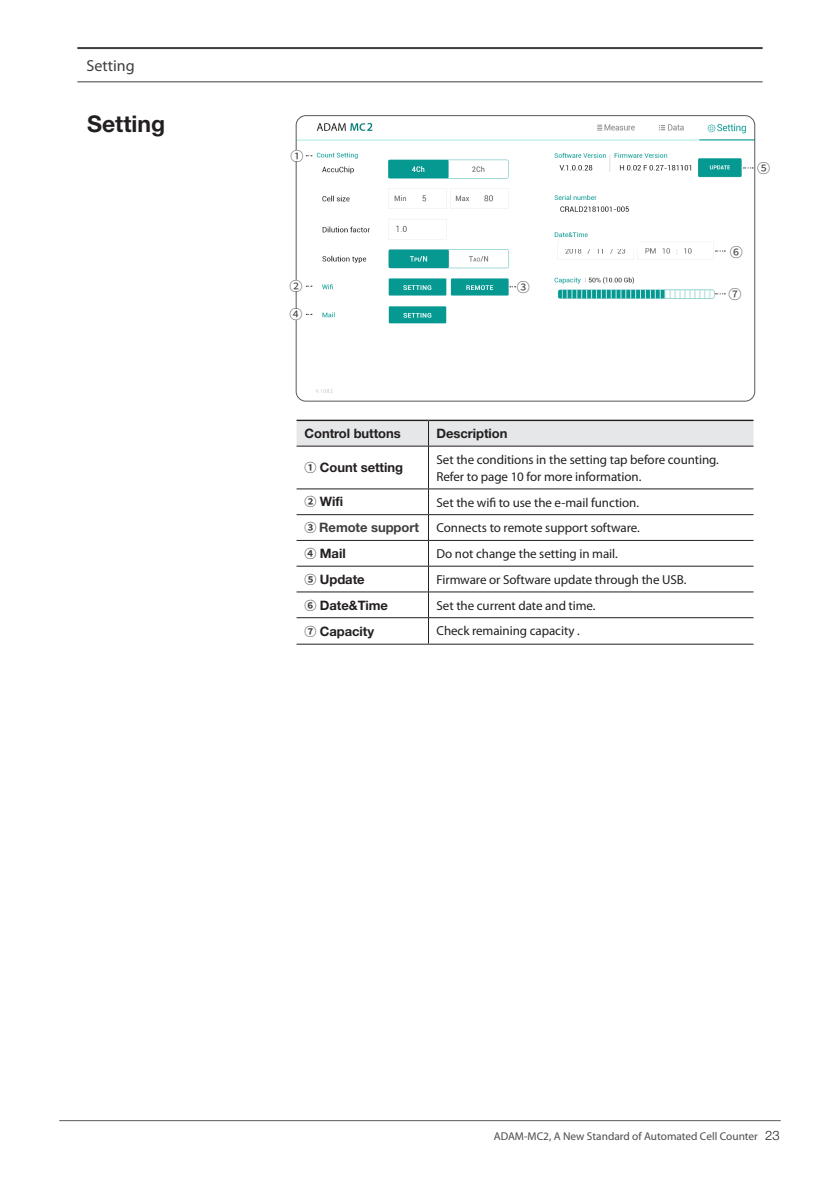
<style>
.page{position:relative;width:840px;height:1191px;background:#fff}
.page>*{position:absolute;margin:0;border:0;box-sizing:border-box;transform-origin:0 0}
.t1{font:700 23px "Helvetica Neue LT Pro";color:#231f20}
.t2{font:16px "Myriad Pro";color:#3e3e3f}
.t3{font:13px "Myriad Pro";letter-spacing:-.005em;color:#231f20}
.t4{font:700 13px "Helvetica Neue LT Pro";letter-spacing:-.005em;color:#231f20}
.t5{font:700 13px "Helvetica Neue LT Pro";letter-spacing:-.005em;color:#3e3e3f}
.Paragraph_Style_1{font:13px "Noto Sans CJ Kkr";color:#3e3e3f}
.t6{font:11.4px "Myriad Pro";color:#4b4c4d}
.s1{font-family:"Noto Sans CJ Kkr";font-size:12px;color:#3e3e3f}
.s2{font-family:"Noto Sans CJ Kkr";font-size:12px}
.s3{font-family:"Helvetica Neue LT Pro";font-weight:300;font-size:13px;color:#231f20}
</style>
<div class="page">
<hr style="left:59px;top:1120px;width:721px;height:1px;background:#57585a">
<hr style="left:77px;top:47px;width:685px;height:2px;background:#3e3e3f">
<hr style="left:77px;top:81px;width:685px;height:1px;background:#3e3e3f">
<img style="left:296px;top:116px;width:458px;height:285px">
<div style="left:296px;top:115px;width:458px;height:286px;border:1px solid #57585a;border-radius:10px"></div>
<div style="left:334px;top:386px;width:404px;height:13px;background:#fff"></div>
<hr style="left:296px;top:643px;width:132px;height:1px;background:#231f20">
<hr style="left:428px;top:643px;width:325px;height:1px;background:#231f20">
<hr style="left:296px;top:446px;width:132px;height:1px;background:#231f20">
<hr style="left:428px;top:446px;width:1px;height:42px;background:#231f20">
<hr style="left:296px;top:488px;width:132px;height:1px;background:#231f20">
<hr style="left:296px;top:514px;width:132px;height:1px;background:#231f20">
<hr style="left:296px;top:540px;width:132px;height:1px;background:#231f20">
<hr style="left:296px;top:566px;width:132px;height:1px;background:#231f20">
<hr style="left:296px;top:591px;width:132px;height:1px;background:#231f20">
<hr style="left:296px;top:617px;width:132px;height:1px;background:#231f20">
<svg style="left:428px;top:489px;width:1px;height:154px"></svg>
<hr style="left:428px;top:446px;width:325px;height:1px;background:#231f20">
<hr style="left:428px;top:488px;width:325px;height:1px;background:#231f20">
<hr style="left:428px;top:514px;width:325px;height:1px;background:#231f20">
<hr style="left:428px;top:540px;width:325px;height:1px;background:#231f20">
<hr style="left:428px;top:566px;width:325px;height:1px;background:#231f20">
<hr style="left:428px;top:591px;width:325px;height:1px;background:#231f20">
<hr style="left:428px;top:617px;width:325px;height:1px;background:#231f20">
<svg style="left:296px;top:421px;width:457px;height:25px"></svg>
<hr style="left:296px;top:420px;width:132px;height:1px;background:#231f20">
<hr style="left:428px;top:420px;width:325px;height:1px;background:#231f20">
<div style="left:561px;top:237px;width:77px;height:11px;background:#fff"></div>
<div style="left:290px;top:150px;width:13px;height:11px;background:#fff"></div>
<div style="left:289px;top:280px;width:13px;height:11px;background:#fff"></div>
<div style="left:729px;top:246px;width:13px;height:11px;background:#fff"></div>
<div style="left:516px;top:281px;width:13px;height:11px;background:#fff"></div>
<div style="left:289px;top:309px;width:13px;height:10px;background:#fff"></div>
<div style="left:728px;top:289px;width:13px;height:10px;background:#fff"></div>
<p class="t2" style="left:87px;top:57px;width:85px">Introduction</p>
<p class="t2" style="left:87px;top:57px;width:50px">Setting</p>
<p class="t1" style="left:87px;top:110px;width:79px">Setting</p>
<p class="Paragraph_Style_1" style="left:290px;top:148px;width:14px">①</p>
<p class="Paragraph_Style_1" style="left:289px;top:278px;width:14px">②</p>
<p class="Paragraph_Style_1" style="left:289px;top:307px;width:14px">④</p>
<p class="Paragraph_Style_1" style="left:516px;top:280px;width:14px">③</p>
<p class="Paragraph_Style_1" style="left:756px;top:161px;width:14px">⑤</p>
<p class="Paragraph_Style_1" style="left:729px;top:245px;width:14px">⑥</p>
<p class="Paragraph_Style_1" style="left:728px;top:287px;width:14px">⑦</p>
<p class="t4" style="left:304px;top:425px;width:98px">Control buttons</p>
<p class="t4" style="left:436px;top:425px;width:72px">Description</p>
<p class="t4" style="left:304px;top:459px;width:100px"><span class="s1">①</span> Count setting</p>
<p class="t3" style="left:436px;top:452px;width:284px">Set the conditions in the setting tap before counting.</p>
<p class="t3" style="left:436px;top:469px;width:206px">Refer to page 10 for more information.</p>
<p class="t4" style="left:304px;top:494px;width:40px"><span class="s1">②</span> Wifi</p>
<p class="t3" style="left:436px;top:495px;width:204px">Set the wifi to use the e-mail function.</p>
<p class="t5" style="left:304px;top:519px;width:116px"><span class="s2">③</span> Remote support</p>
<p class="t3" style="left:436px;top:521px;width:205px">Connects to remote support software.</p>
<p class="t4" style="left:304px;top:545px;width:43px"><span class="s1">④</span> Mail</p>
<p class="t3" style="left:436px;top:547px;width:183px">Do not change the setting in mail.</p>
<p class="t4" style="left:304px;top:571px;width:62px"><span class="s1">⑤</span> Update</p>
<p class="t3" style="left:436px;top:572px;width:251px">Firmware or Software update through the USB.</p>
<p class="t4" style="left:304px;top:597px;width:85px"><span class="s1">⑥</span> Date&amp;Time</p>
<p class="t3" style="left:436px;top:598px;width:160px">Set the current date and time.</p>
<p class="t4" style="left:304px;top:623px;width:71px"><span class="s1">⑦</span> Capacity</p>
<p class="t3" style="left:436px;top:624px;width:145px">Check remaining capacity .</p>
<p class="t6" style="left:493px;top:1129px;width:287px">ADAM-MC2, A New Standard of Automated Cell Counter <span class="s3">23</span></p>
</div>
